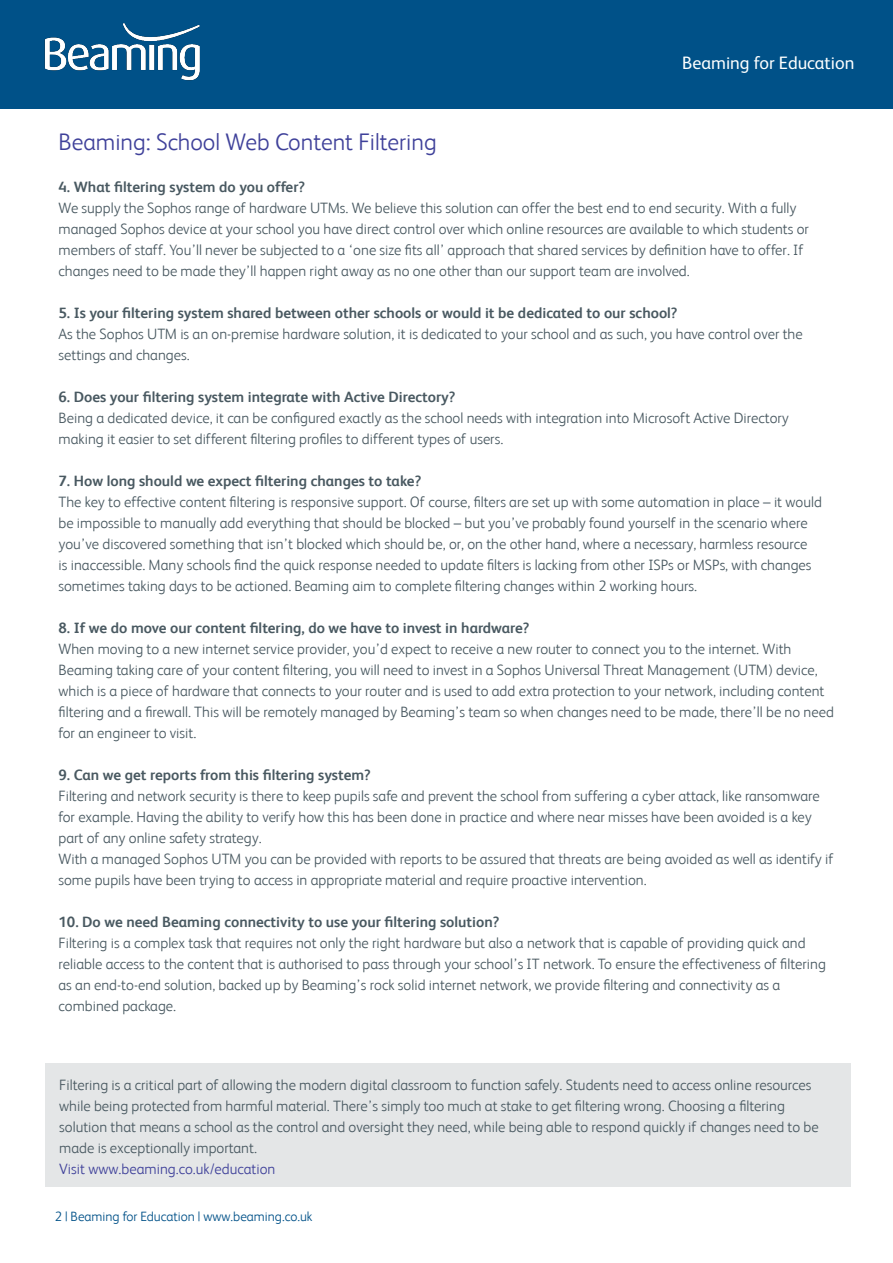
<style>
.page{position:relative;width:893px;height:1263px;background:#fff}
.page>*{position:absolute;margin:0;border:0;box-sizing:border-box;transform-origin:0 0}
.t1{font:300 24px "FS Albert";color:#3f419a}
.t2{font:18px "FS Albert";color:#fdffff}
.t3{font:300 15px/21px "FS Albert";color:#495961}
.t4{font:700 15px "FS Albert";color:#495961}
.t5{font:300 15px "FS Albert";color:#3f419a}
.t6{font:300 13.5px "FS Albert";color:#005188}
</style>
<div class="page">
<div style="left:0;top:0;width:893px;height:108px;background:#005188"></div>
<img style="left:44px;top:23px;width:156px;height:58px">
<div style="left:45px;top:1064px;width:805px;height:123px;background:#e4e6e7"></div>
<p class="t2" style="left:682px;top:53px;width:174px">Beaming for Education</p>
<h1 class="t1" style="left:58px;top:128px;width:380px">Beaming: School Web Content Filtering</h1>
<p class="t4" style="left:58px;top:178px;width:248px">4. What filtering system do you offer?</p>
<p class="t3" style="left:58px;top:197px;width:752px">We supply the Sophos range of hardware UTMs. We believe this solution can offer the best end to end security. With a fully managed Sophos device at your school you have direct control over which online resources are available to which students or members of staff. You’ll never be subjected to a ‘one size fits all’ approach that shared services by definition have to offer. If changes need to be made they’ll happen right away as no one other than our support team are involved.</p>
<p class="t4" style="left:58px;top:304px;width:621px">5. Is your filtering system shared between other schools or would it be dedicated to our school?</p>
<p class="t3" style="left:58px;top:323px;width:746px">As the Sophos UTM is an on-premise hardware solution, it is dedicated to your school and as such, you have control over the settings and changes.</p>
<p class="t4" style="left:58px;top:388px;width:398px">6. Does your filtering system integrate with Active Directory?</p>
<p class="t3" style="left:58px;top:407px;width:732px">Being a dedicated device, it can be configured exactly as the school needs with integration into Microsoft Active Directory making it easier to set different filtering profiles to different types of users.</p>
<p class="t4" style="left:58px;top:472px;width:364px">7. How long should we expect filtering changes to take?</p>
<p class="t3" style="left:58px;top:491px;width:765px">The key to effective content filtering is responsive support. Of course, filters are set up with some automation in place – it would be impossible to manually add everything that should be blocked – but you’ve probably found yourself in the scenario where you’ve discovered something that isn’t blocked which should be, or, on the other hand, where a necessary, harmless resource<br>is inaccessible. Many schools find the quick response needed to update filters is lacking from other ISPs or MSPs, with changes sometimes taking days to be actioned. Beaming aim to complete filtering changes within 2 working hours.</p>
<p class="t4" style="left:58px;top:619px;width:472px">8. If we do move our content filtering, do we have to invest in hardware?</p>
<p class="t3" style="left:58px;top:638px;width:777px">When moving to a new internet service provider, you’d expect to receive a new router to connect you to the internet. With Beaming taking care of your content filtering, you will need to invest in a Sophos Universal Threat Management (UTM) device, which is a piece of hardware that connects to your router and is used to add extra protection to your network, including content filtering and a firewall. This will be remotely managed by Beaming’s team so when changes need to be made, there’ll be no need for an engineer to visit.</p>
<p class="t4" style="left:58px;top:766px;width:314px">9. Can we get reports from this filtering system?</p>
<p class="t3" style="left:58px;top:785px;width:777px">Filtering and network security is there to keep pupils safe and prevent the school from suffering a cyber attack, like ransomware for example. Having the ability to verify how this has been done in practice and where near misses have been avoided is a key part of any online safety strategy.<br>With a managed Sophos UTM you can be provided with reports to be assured that threats are being avoided as well as identify if some pupils have been trying to access in appropriate material and require proactive intervention.</p>
<p class="t4" style="left:58px;top:913px;width:442px">10. Do we need Beaming connectivity to use your filtering solution?</p>
<p class="t3" style="left:58px;top:932px;width:769px">Filtering is a complex task that requires not only the right hardware but also a network that is capable of providing quick and reliable access to the content that is authorised to pass through your school’s IT network. To ensure the effectiveness of filtering as an end-to-end solution, backed up by Beaming’s rock solid internet network, we provide filtering and connectivity as a combined package.</p>
<p class="t3" style="left:59px;top:1074px;width:761px">Filtering is a critical part of allowing the modern digital classroom to function safely. Students need to access online resources while being protected from harmful material. There’s simply too much at stake to get filtering wrong. Choosing a filtering solution that means a school as the control and oversight they need, while being able to respond quickly if changes need to be made is exceptionally important.</p>
<p class="t5" style="left:59px;top:1160px;width:218px">Visit www.beaming.co.uk/education</p>
<p class="t6" style="left:55px;top:1208px;width:259px">2 | Beaming for Education | www.beaming.co.uk</p>
</div>
